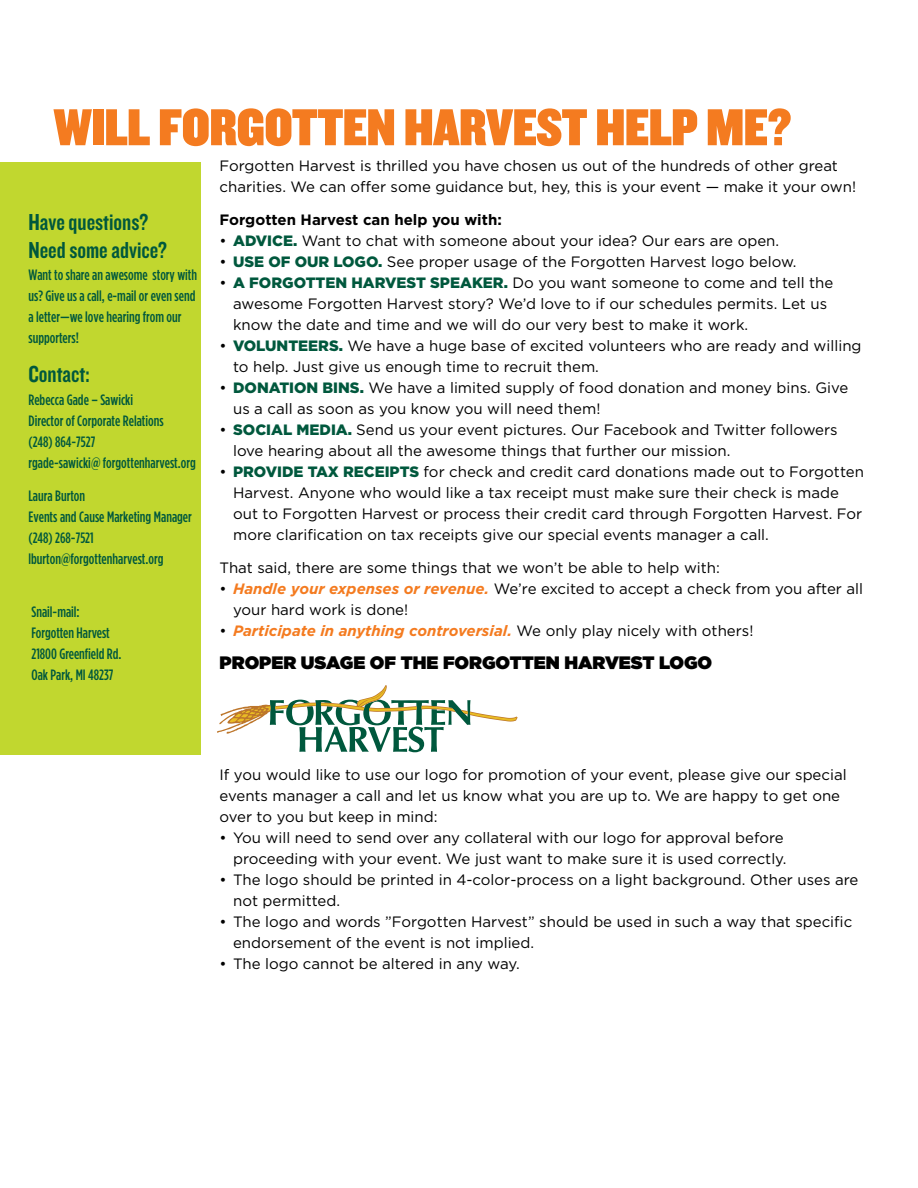
<style>
.page{position:relative;width:918px;height:1188px;background:#fff}
.page>*{position:absolute;margin:0;border:0;box-sizing:border-box;transform-origin:0 0}
.t1{font:54px "Knockout HTF90 Ultmt Welterwt";color:#f47b20}
.t2{font:24px/27.5px "Knockout HTF49 Liteweight";color:#00583d}
.t3{font:900 18px "Gotham";color:#000}
.t4{font:15px/21px "Gotham";color:#000}
.t5{font:500 15px/21px "Gotham Condensed";color:#00583d}
.t6{font:900 15px "Gotham";color:#00583d}
.t7{font:italic 700 15px "Gotham";color:#f47b20}
.t8{font:700 15px "Gotham";color:#000}
.s1{font-weight:900;color:#00583d}
.s2{font-weight:400;color:#000}
.s3{font-weight:700;font-style:italic;color:#f47b20}
.s4{font-weight:400;font-style:normal;color:#000}
</style>
<div class="page">
<div style="left:0;top:162px;width:201px;height:592px;background:#c1d72f"></div>
<svg style="left:217px;top:685px;width:301px;height:67px"></svg>
<h1 class="t1" style="left:54px;top:98px;width:739px">WILL FORGOTTEN HARVEST HELP ME?</h1>
<p class="t4" style="left:220px;top:155px;width:638px">Forgotten Harvest is thrilled you have chosen us out of the hundreds of other great charities. We can offer some guidance but, hey, this is your event — make it your own!</p>
<p class="t8" style="left:220px;top:210px;width:284px">Forgotten Harvest can help you with:</p>
<p class="t4" style="left:220px;top:230px;width:561px">• <span class="s1">ADVICE.</span> Want to chat with someone about your idea? Our ears are open.</p>
<p class="t6" style="left:220px;top:252px;width:88px"><span class="s2">•</span>USE OF OUR</p>
<p class="t6" style="left:334px;top:252px;width:22px">LOGO</p>
<p class="t4" style="left:378px;top:251px;width:420px"><span class="s1">.</span> See proper usage of the Forgotten Harvest logo below.</p>
<p class="t6" style="left:220px;top:273px;width:52px"><span class="s2">•</span> A FORGOTTEN</p>
<p class="t6" style="left:351px;top:273px;width:23px">HARVEST</p>
<p class="t6" style="left:430px;top:273px;width:12px">SPEA</p>
<h2 class="t2" style="left:28px;top:209px;width:140px">Have questions?<br>Need some advice?</h2>
<p class="t5" style="left:28px;top:264px;width:170px">Want to share an awesome story with us? Give us a call, e-mail or even send a letter—we love hearing from our supporters!</p>
<h2 class="t2" style="left:28px;top:361px;width:63px">Contact:</h2>
<p class="t5" style="left:28px;top:389px;width:169px">Rebecca Gade – Sawicki<br>Director of Corporate Relations<br>(248) 864-7527<br>rgade-sawicki@ forgottenharvest.org</p>
<p class="t5" style="left:28px;top:485px;width:165px">Laura Burton<br>Events and Cause Marketing Manager (248) 268-7521 lburton@forgottenharvest.org</p>
<p class="t4" style="left:233px;top:272px;width:602px;text-indent:239px"><span class="s1">KER.</span> Do you want someone to come and tell the awesome Forgotten Harvest story? We’d love to if our schedules permits. Let us know the date and time and we will do our very best to make it work.</p>
<p class="t6" style="left:220px;top:336px;width:57px"><span class="s2">•</span> VOLUNTEERS</p>
<p class="t4" style="left:233px;top:335px;width:630px;text-indent:106px"><span class="s1">.</span> We have a huge base of excited volunteers who are ready and willing to help. Just give us enough time to recruit them.</p>
<p class="t6" style="left:220px;top:378px;width:37px"><span class="s2">•</span> DONATION</p>
<p class="t4" style="left:233px;top:377px;width:617px;text-indent:89px"><span class="s1">BINS.</span> We have a limited supply of food donation and money bins. Give us a call as soon as you know you will need them!</p>
<p class="t6" style="left:220px;top:420px;width:101px"><span class="s2">•</span> SOCIAL MEDIA</p>
<p class="t4" style="left:233px;top:419px;width:606px;text-indent:115px"><span class="s1">.</span> Send us your event pictures. Our Facebook and Twitter followers love hearing about all the awesome things that further our mission.</p>
<p class="t6" style="left:220px;top:462px;width:20px"><span class="s2">•</span> PROVIDE</p>
<p class="t6" style="left:308px;top:462px;width:77px">TAX RECEIPTS</p>
<p class="t4" style="left:233px;top:461px;width:632px;text-indent:191px">for check and credit card donations made out to Forgotten Harvest. Anyone who would like a tax receipt must make sure their check is made out to Forgotten Harvest or process their credit card through Forgotten Harvest. For more clarification on tax receipts give our special events manager a call.</p>
<p class="t4" style="left:220px;top:557px;width:502px">That said, there are some things that we won’t be able to help with:</p>
<p class="t4" style="left:233px;top:578px;width:632px;text-indent:-14px">• <span class="s3">Handle your expenses or revenue.</span> We’re excited to accept a check from you after all your hard work is done!</p>
<p class="t7" style="left:220px;top:621px;width:535px"><span class="s4">•</span> Participate in anything controversial. <span class="s4">We only play nicely with others!</span></p>
<p class="t3" style="left:220px;top:650px;width:494px">PROPER USAGE OF THE FORGOTTEN HARVEST LOGO</p>
<p class="t5" style="left:32px;top:601px;width:91px">Snail-mail:<br>Forgotten Harvest<br>21800 Greenfield Rd.<br>Oak Park, MI 48237</p>
<p class="t4" style="left:220px;top:764px;width:629px">If you would like to use our logo for promotion of your event, please give our special events manager a call and let us know what you are up to. We are happy to get one over to you but keep in mind:</p>
<p class="t4" style="left:220px;top:827px;width:568px;text-align:right">• You will need to send over any collateral with our logo for approval before proceeding with your event. We just want to make sure it is used correctly.</p>
<p class="t4" style="left:233px;top:869px;width:627px;text-indent:-14px">• The logo should be printed in 4-color-process on a light background. Other uses are not permitted.</p>
<p class="t4" style="left:233px;top:911px;width:621px;text-indent:-14px">• The logo and words ”Forgotten Harvest” should be used in such a way that specific endorsement of the event is not implied.</p>
<p class="t4" style="left:220px;top:953px;width:302px">• The logo cannot be altered in any way.</p>
</div>
